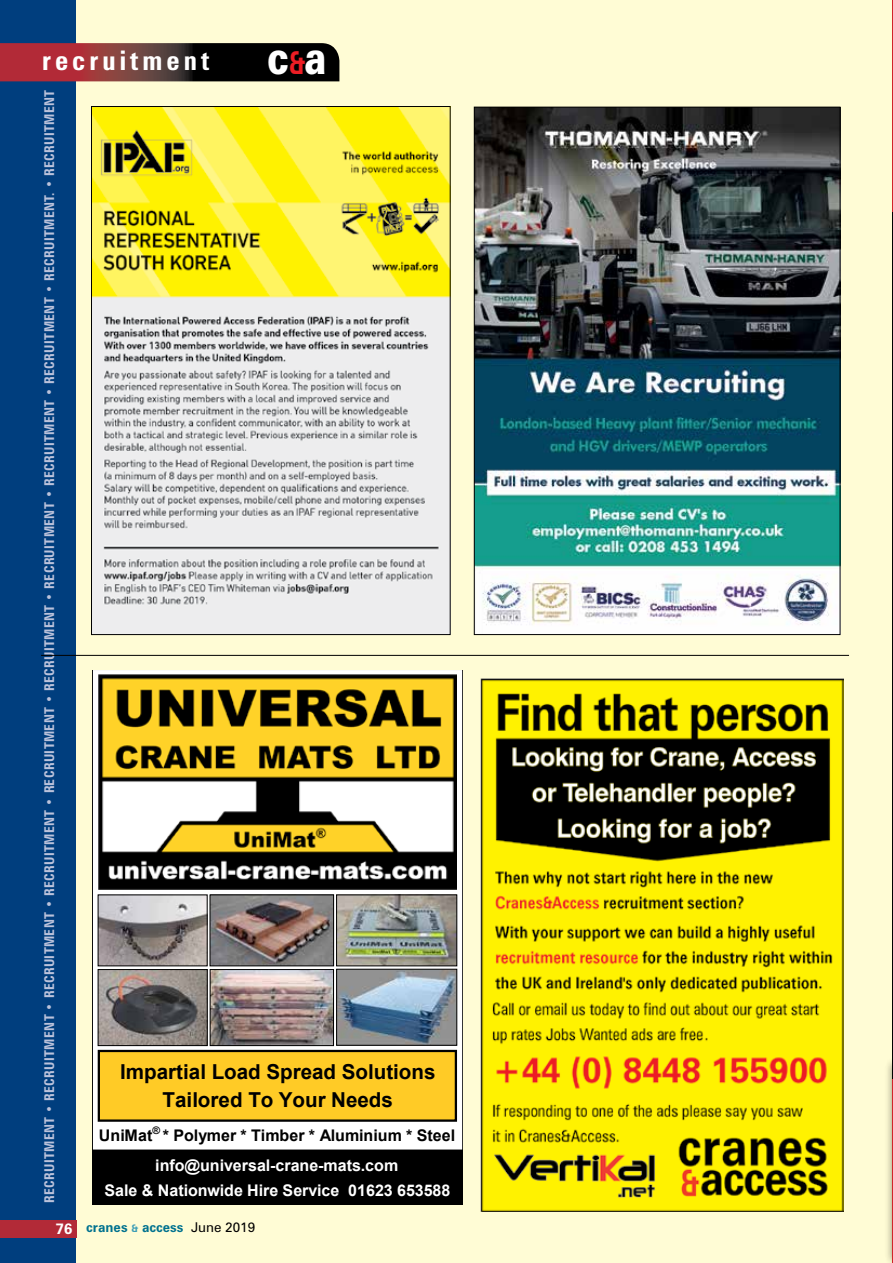
<style>
.page{position:relative;width:893px;height:1263px;background:#fffcd5}
.page>*{position:absolute;margin:0;border:0;box-sizing:border-box;transform-origin:0 0}
.t1{font:900 45.9px "Zurich BT";color:#fff;scale:.79 1}
.t2{font:700 condensed 27px "Zurich BT";letter-spacing:.15em;color:#fff}
.t3{font:700 20.55px/28px "Arial";color:#000;text-align:center}
.t4{font:700 16.05px/24.5px "Arial";color:#fff;text-align:center}
.t5{font:700 16.05px "Arial";color:#000}
.t6{font:700 condensed 13.5px "Zurich BT";letter-spacing:.03em;color:#bbc2db}
.t7{font:700 13.5px "Zurich BT";color:#00728f}
.t8{font:700 10.35px "Arial";color:#000}
.s1{font-weight:700;font-size:31.65px;color:#ed1d24}
.s2{font-size:15px;color:#fff}
.s3{font-size:10.5px;color:#3c9db6}
.s4{font-weight:400;color:#000}
</style>
<div class="page">
<div style="left:0;top:0;width:76px;height:1263px;background:#003e7e"></div>
<hr style="left:41px;top:655px;width:808px;height:1px;background:#000">
<img style="left:481px;top:678px;width:363px;height:533px">
<svg style="left:0;top:43px;width:339px;height:38px;background:#512022"></svg>
<div style="left:0;top:1220px;width:77px;height:17px;background:#b22a37"></div>
<svg style="left:92px;top:670px;width:371px;height:479px;background:#e4e3e3"></svg>
<img style="left:98px;top:675px;width:358px;height:215px">
<img style="left:100px;top:971px;width:106px;height:73px">
<div style="left:98px;top:969px;width:110px;height:77px;border:1px solid #000"></div>
<img style="left:212px;top:896px;width:120px;height:68px">
<div style="left:210px;top:894px;width:124px;height:72px;border:1px solid #000"></div>
<img style="left:338px;top:971px;width:117px;height:73px">
<div style="left:336px;top:969px;width:121px;height:77px;border:1px solid #000"></div>
<img style="left:100px;top:896px;width:106px;height:68px">
<img style="left:338px;top:896px;width:117px;height:68px">
<div style="left:336px;top:894px;width:121px;height:72px;border:1px solid #000"></div>
<img style="left:212px;top:971px;width:120px;height:73px">
<div style="left:210px;top:969px;width:124px;height:77px;border:1px solid #000"></div>
<div style="left:93px;top:1151px;width:369px;height:53px;background:#000"></div>
<div style="left:92px;top:1149px;width:371px;height:56px;border:3px solid #000"></div>
<div style="left:99px;top:1051px;width:357px;height:69px;background:#ffcb26"></div>
<div style="left:98px;top:1050px;width:359px;height:72px;border:2px solid #000"></div>
<hr style="left:892px;top:161px;width:1px;height:978px;background:#000">
<hr style="left:892px;top:0;width:1px;height:212px;background:#d2232a">
<div style="left:884px;top:1056px;width:9px;height:207px;background:#000;opacity:.45"></div>
<hr style="left:892px;top:1079px;width:1px;height:184px;background:#d2232a">
<img style="left:93px;top:108px;width:355px;height:525px">
<img style="left:476px;top:109px;width:362px;height:524px">
<h2 class="t2" style="left:42px;top:44px;width:169px">recruitment</h2>
<h1 class="t1" style="left:267px;top:29px;width:76px">c<span class="s1">&amp;</span>a</h1>
<p class="t6" style="left:41px;top:1203px;width:1115px;rotate:-90deg">RECRUITMENT • RECRUITMENT • RECRUITMENT • RECRUITMENT • RECRUITMENT • RECRUITMENT • RECRUITMENT • RECRUITMENT • RECRUITMENT • RECRUITMENT. • RECRUITMENT</p>
<h3 class="t3" style="left:120px;top:1058px;width:317px">Impartial Load Spread Solutions<br>Tailored To Your Needs</h3>
<p class="t5" style="left:99px;top:1125px;width:55px">UniMat</p>
<p class="t8" style="left:152px;top:1123px;width:9px">®</p>
<p class="t5" style="left:163px;top:1125px;width:294px">* Polymer * Timber * Aluminium * Steel</p>
<p class="t4" style="left:105px;top:1154px;width:347px">info@universal-crane-mats.com<br>Sale &amp; Nationwide Hire Service 01623 653588</p>
<p class="t7" style="left:56px;top:1219px;width:201px"><span class="s2">76</span> cranes <span class="s3">&amp;</span> access <span class="s4">June 2019</span></p>
</div>
